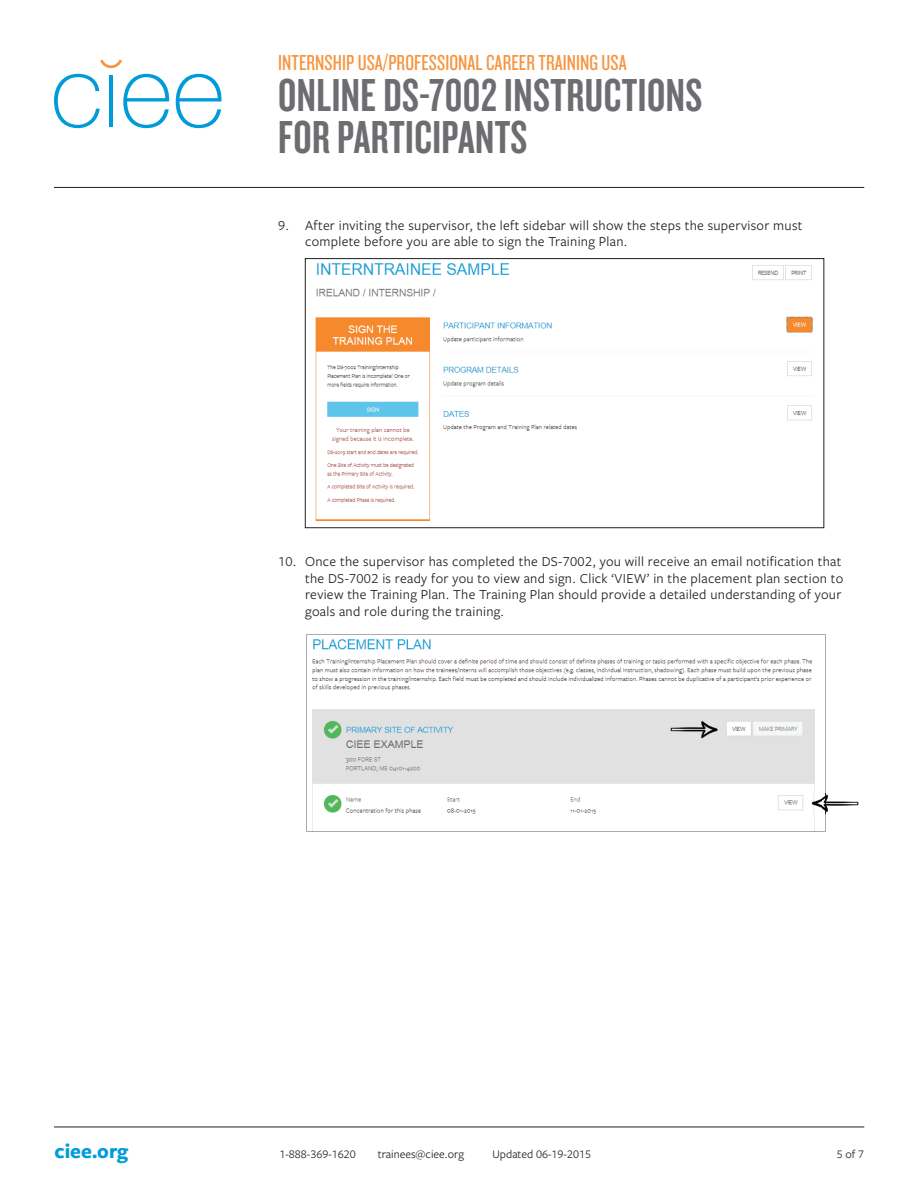
<style>
.page{position:relative;width:918px;height:1188px;background:#fff}
.page>*{position:absolute;margin:0;border:0;box-sizing:border-box;transform-origin:0 0}
.t1{font:48px/42px "Knockout 48 Featherweight";letter-spacing:.01em;color:#6c6d70}
.t2{font:22.5px "Knockout 28 Junior Feathrwt";letter-spacing:.005em;color:#f7943f}
.t3{font:700 21px "Freight Sans Pro";color:#009cd9}
.t4{font:14.25px/16.5px "Freight Sans Pro";letter-spacing:.02em;color:#231f20}
.t5{font:12px "Freight Sans Pro";color:#231f20}
</style>
<div class="page">
<hr style="left:54px;top:1127px;width:810px;height:1px;background:#231f20">
<hr style="left:54px;top:187px;width:810px;height:1px;background:#231f20">
<svg style="left:54px;top:74px;width:46px;height:54px"></svg>
<hr style="left:109px;top:75px;width:4px;height:52px;background:#009cd9">
<svg style="left:123px;top:74px;width:47px;height:54px"></svg>
<svg style="left:176px;top:74px;width:46px;height:54px"></svg>
<svg style="left:100px;top:60px;width:22px;height:8px"></svg>
<img style="left:315px;top:263px;width:498px;height:258px">
<div style="left:305px;top:258px;width:519px;height:270px;border:1px solid #231f20"></div>
<svg style="left:307px;top:634px;width:519px;height:198px"></svg>
<img style="left:664px;top:720px;width:60px;height:19px">
<img style="left:806px;top:794px;width:53px;height:19px">
<svg style="left:825px;top:794px;width:1px;height:19px"></svg>
<h2 class="t2" style="left:278px;top:48px;width:350px">INTERNSHIP USA/PROFESSIONAL CAREER TRAINING USA</h2>
<h1 class="t1" style="left:278px;top:72px;width:426px">ONLINE DS-7002 INSTRUCTIONS<br>FOR PARTICIPANTS</h1>
<p class="t4" style="left:305px;top:216px;width:499px;text-indent:-27px">9. After inviting the supervisor, the left sidebar will show the steps the supervisor must complete before you are able to sign the Training Plan.</p>
<p class="t4" style="left:305px;top:553px;width:540px;text-indent:-27px">10. Once the supervisor has completed the DS-7002, you will receive an email notification that the DS-7002 is ready for you to view and sign. Click ‘VIEW’ in the placement plan section to review the Training Plan. The Training Plan should provide a detailed understanding of your goals and role during the training.</p>
<h3 class="t3" style="left:55px;top:1137px;width:75px">ciee.org</h3>
<p class="t5" style="left:279px;top:1146px;width:78px">1-888-369-1620</p>
<p class="t5" style="left:378px;top:1146px;width:88px">trainees@ciee.org</p>
<p class="t5" style="left:493px;top:1146px;width:100px">Updated 06-19-2015</p>
<p class="t5" style="left:837px;top:1146px;width:29px">5 of 7</p>
</div>
